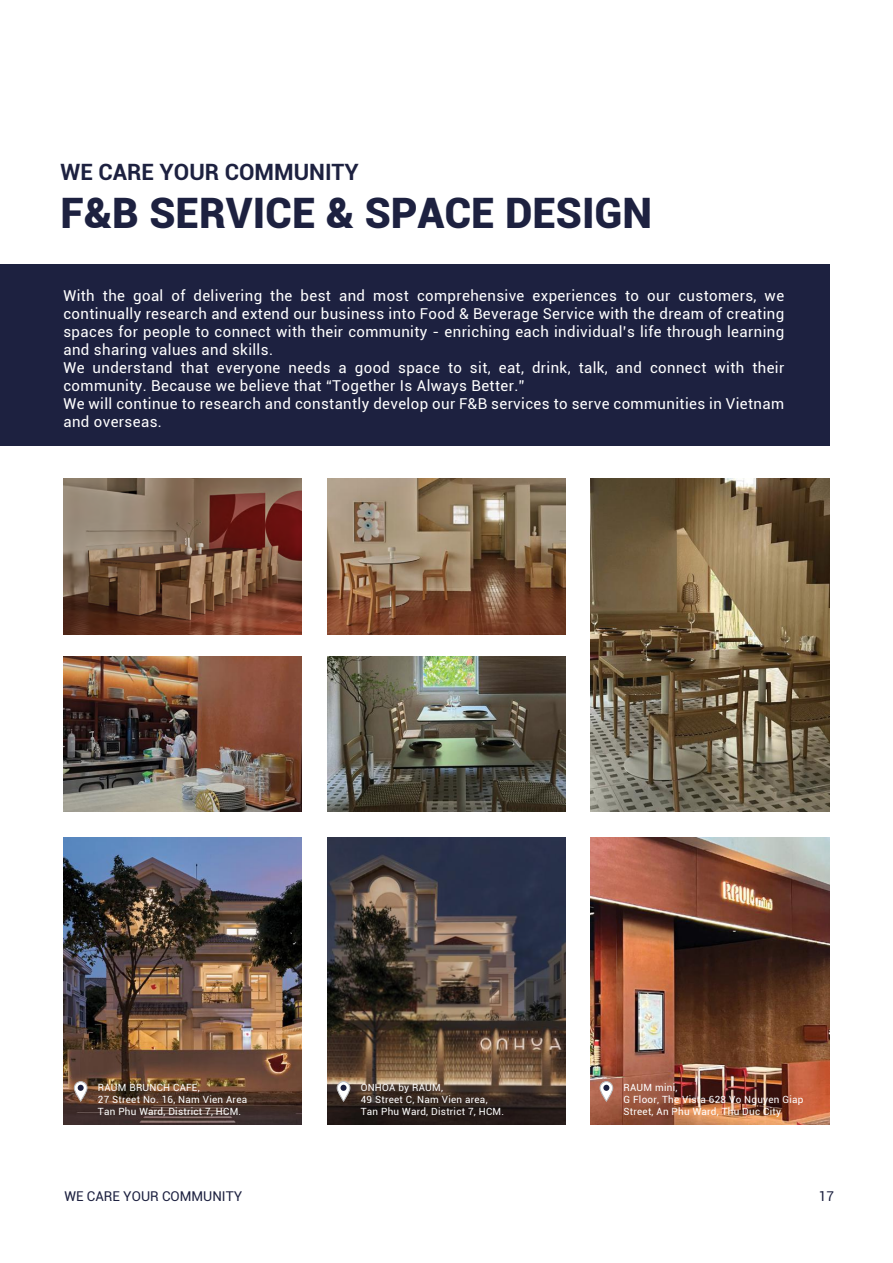
<style>
.page{position:relative;width:893px;height:1263px;background:#fff}
.page>*{position:absolute;margin:0;border:0;box-sizing:border-box;transform-origin:0 0}
.t1{font:900 42px "Roboto";color:#1d2140}
.t2{font:700 22.5px "Roboto";color:#1d2140}
.t3{font:15px/18px "Roboto";letter-spacing:.025em;color:#fff}
.t4{font:13.5px "Roboto";color:#1d2140}
.t5{font:9.9px/11.9px "Roboto";letter-spacing:.025em;color:#fff}
</style>
<div class="page">
<img style="left:328px;top:479px;width:238px;height:155px">
<img style="left:328px;top:656px;width:238px;height:156px">
<img style="left:591px;top:479px;width:238px;height:333px">
<img style="left:64px;top:479px;width:238px;height:155px">
<img style="left:64px;top:656px;width:238px;height:156px">
<img style="left:64px;top:837px;width:238px;height:287px">
<img style="left:327px;top:837px;width:238px;height:287px">
<img style="left:591px;top:837px;width:238px;height:287px">
<div style="left:0;top:265px;width:829px;height:181px;background:#1d2140"></div>
<svg style="left:74px;top:1081px;width:13px;height:20px"></svg>
<div style="left:74px;top:1081px;width:13px;height:20px;border:1px solid #bbbdc0;border-radius:6px"></div>
<svg style="left:78px;top:1085px;width:6px;height:6px"></svg>
<svg style="left:337px;top:1081px;width:13px;height:20px"></svg>
<div style="left:337px;top:1081px;width:13px;height:20px;border:1px solid #bbbdc0;border-radius:6px"></div>
<svg style="left:341px;top:1085px;width:6px;height:6px"></svg>
<svg style="left:600px;top:1081px;width:13px;height:20px"></svg>
<div style="left:600px;top:1081px;width:13px;height:20px;border:1px solid #bbbdc0;border-radius:6px"></div>
<svg style="left:603px;top:1085px;width:6px;height:6px"></svg>
<h2 class="t2" style="left:61px;top:156px;width:300px">WE CARE YOUR COMMUNITY</h2>
<h1 class="t1" style="left:61px;top:183px;width:593px">F&amp;B SERVICE &amp; SPACE DESIGN</h1>
<p class="t3" style="left:63px;top:286px;width:722px">With the goal of delivering the best and most comprehensive experiences to our customers, we continually research and extend our business into Food &amp; Beverage Service with the dream of creating spaces for people to connect with their community - enriching each individual’s life through learning and sharing values and skills.<br>We understand that everyone needs a good space to sit, eat, drink, talk, and connect with their community. Because we believe that “Together Is Always Better.”<br>We will continue to research and constantly develop our F&amp;B services to serve communities in Vietnam and overseas.</p>
<p class="t5" style="left:98px;top:1081px;width:151px">RAUM BRUNCH CAFE,<br>27 Street No. 16, Nam Vien Area<br>Tan Phu Ward, District 7, HCM.</p>
<p class="t5" style="left:361px;top:1081px;width:145px">ONHOA by RAUM,<br>49 Street C, Nam Vien area,<br>Tan Phu Ward, District 7, HCM.</p>
<p class="t5" style="left:624px;top:1081px;width:181px">RAUM mini,<br>G Floor, The Vista 628 Vo Nguyen Giap<br>Street, An Phu Ward, Thu Duc City</p>
<p class="t4" style="left:64px;top:1187px;width:179px">WE CARE YOUR COMMUNITY</p>
<p class="t4" style="left:819px;top:1187px;width:17px">17</p>
</div>
